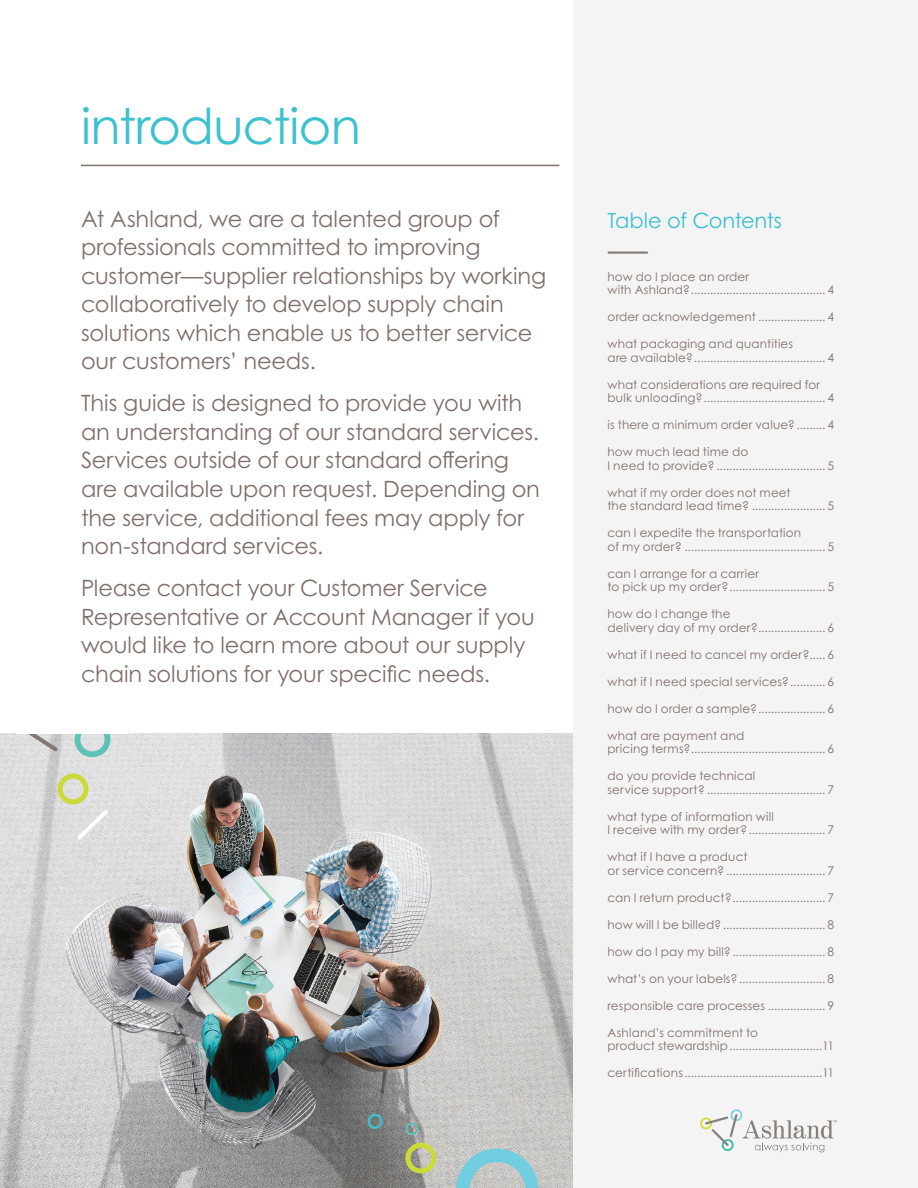
<style>
.page{position:relative;width:918px;height:1188px;background:#fff}
.page>*{position:absolute;margin:0;border:0;box-sizing:border-box;transform-origin:0 0}
.t1{font:49.5px "Century Gothic Pro";letter-spacing:-.015em;color:#3cc1ce}
.t2{font:22.5px/28.5px "Century Gothic Pro";letter-spacing:-.005em;color:#80706b}
.t3{font:21px "Century Gothic Pro";letter-spacing:-.015em;color:#3cc1ce}
.t4{font:12px/13.5px "Century Gothic Pro";letter-spacing:.01em;color:#80706b}
</style>
<div class="page">
<hr style="left:81px;top:165px;width:478px;height:1px;background:#80706b">
<img style="left:0;top:734px;width:574px;height:454px">
<svg style="left:367px;top:1114px;width:16px;height:15px"></svg>
<svg style="left:455px;top:1147px;width:85px;height:41px;background:#a4c9cf"></svg>
<svg style="left:22px;top:734px;width:36px;height:18px"></svg>
<svg style="left:74px;top:734px;width:37px;height:24px"></svg>
<svg style="left:405px;top:1122px;width:13px;height:14px"></svg>
<svg style="left:57px;top:773px;width:51px;height:67px;background:#dddfcb"></svg>
<svg style="left:405px;top:1142px;width:32px;height:32px"></svg>
<div style="left:574px;top:0;width:344px;height:1188px;background:#f5f4f4"></div>
<hr style="left:609px;top:251px;width:38px;height:3px;background:#867f7a">
<svg style="left:700px;top:1109px;width:137px;height:43px"></svg>
<h1 class="t1" style="left:81px;top:96px;width:281px">introduction</h1>
<h2 class="t2" style="left:81px;top:204px;width:467px">At Ashland, we are a talented group of professionals committed to improving customer—supplier relationships by working collaboratively to develop supply chain solutions which enable us to better service our customers’ needs.</h2>
<p class="t2" style="left:81px;top:389px;width:461px">This guide is designed to provide you with an understanding of our standard services.<br>Services outside of our standard offering are available upon request. Depending on the service, additional fees may apply for non-standard services.</p>
<h2 class="t2" style="left:81px;top:573px;width:455px">Please contact your Customer Service Representative or Account Manager if you would like to learn more about our supply chain solutions for your specific needs.</h2>
<h3 class="t3" style="left:608px;top:208px;width:176px">Table of Contents</h3>
<p class="t4" style="left:607px;top:269px;width:228px">how do I place an order<br>with Ashland?.......................................... 4</p>
<p class="t4" style="left:607px;top:310px;width:228px">order acknowledgement ..................... 4</p>
<p class="t4" style="left:607px;top:337px;width:228px">what packaging and quantities<br>are available?......................................... 4</p>
<p class="t4" style="left:607px;top:377px;width:228px">what considerations are required for bulk unloading?...................................... 4</p>
<p class="t4" style="left:607px;top:418px;width:228px">is there a minimum order value?......... 4</p>
<p class="t4" style="left:607px;top:445px;width:228px">how much lead time do<br>I need to provide? .................................. 5</p>
<p class="t4" style="left:607px;top:485px;width:228px">what if my order does not meet<br>the standard lead time? ....................... 5</p>
<p class="t4" style="left:607px;top:526px;width:228px">can I expedite the transportation<br>of my order? ............................................ 5</p>
<p class="t4" style="left:607px;top:566px;width:228px">can I arrange for a carrier<br>to pick up my order?.............................. 5</p>
<p class="t4" style="left:607px;top:607px;width:228px">how do I change the<br>delivery day of my order?..................... 6</p>
<p class="t4" style="left:607px;top:647px;width:228px">what if I need to cancel my order?..... 6</p>
<p class="t4" style="left:607px;top:674px;width:228px">what if I need special services?........... 6</p>
<p class="t4" style="left:607px;top:701px;width:228px">how do I order a sample?..................... 6</p>
<p class="t4" style="left:607px;top:728px;width:228px">what are payment and<br>pricing terms?.......................................... 6</p>
<p class="t4" style="left:607px;top:769px;width:228px">do you provide technical<br>service support? ..................................... 7</p>
<p class="t4" style="left:607px;top:809px;width:228px">what type of information will<br>I receive with my order?........................ 7</p>
<p class="t4" style="left:607px;top:850px;width:228px">what if I have a product<br>or service concern? ............................... 7</p>
<p class="t4" style="left:607px;top:890px;width:228px">can I return product?............................. 7</p>
<p class="t4" style="left:607px;top:917px;width:228px">how will I be billed?................................ 8</p>
<p class="t4" style="left:607px;top:944px;width:228px">how do I pay my bill?............................. 8</p>
<p class="t4" style="left:607px;top:971px;width:228px">what’s on your labels?........................... 8</p>
<p class="t4" style="left:607px;top:998px;width:228px">responsible care processes .................. 9</p>
<p class="t4" style="left:607px;top:1025px;width:228px">Ashland’s commitment to<br>product stewardship.............................11</p>
<p class="t4" style="left:607px;top:1066px;width:228px">certifications...........................................11</p>
</div>
